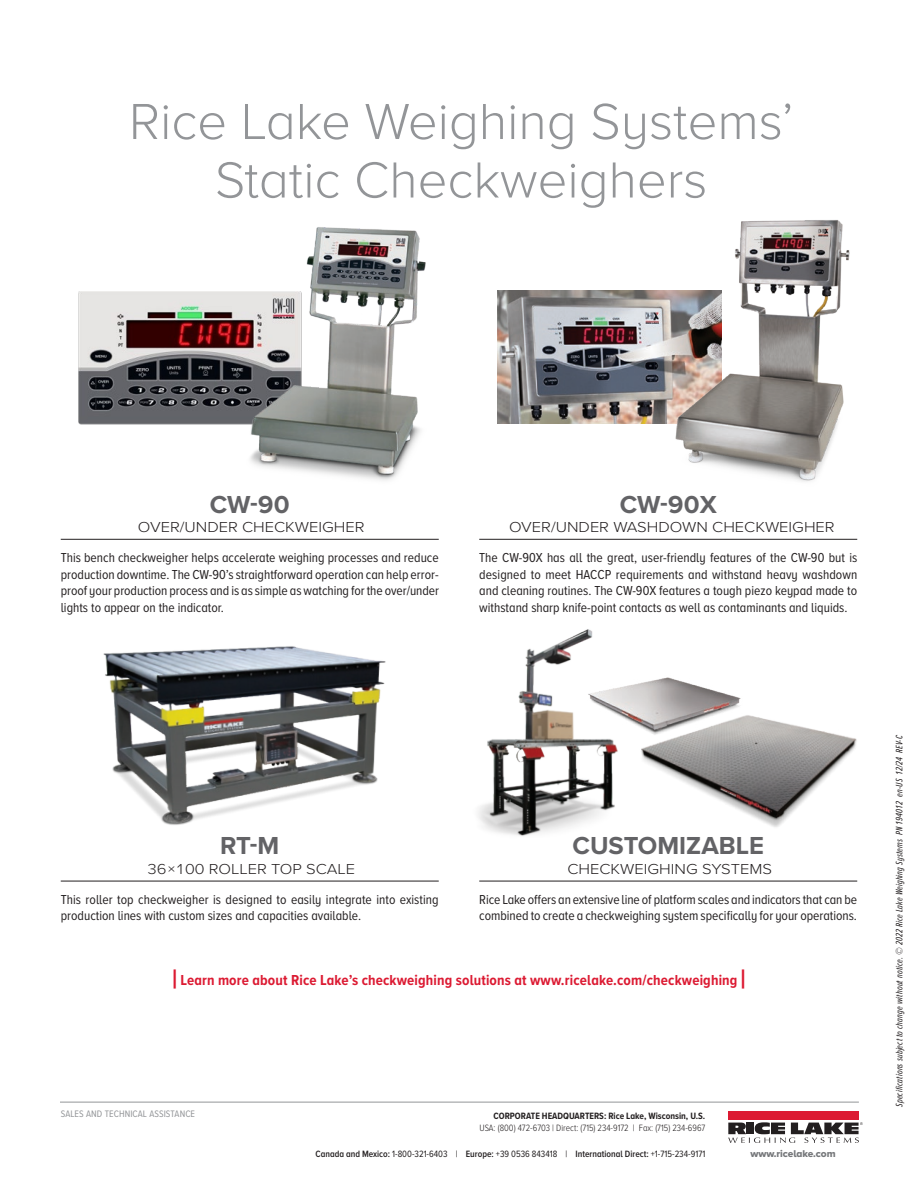
<style>
.page{position:relative;width:918px;height:1188px;background:#fff}
.page>*{position:absolute;margin:0;border:0;box-sizing:border-box;transform-origin:0 0}
.Buyers_Guide_Headline_50__Gray{font:300 52.5px/58.5px "Proxima Nova A";color:#939598;text-align:center}
.Product_Callout_head{font:700 25.5px "Proxima Nova A";color:#636366}
.Product_Callout_Subhead{font:300 15px "Proxima Nova";color:#231f20;scale:1.1 1}
.Diagram_Body_Text__Reg_Condensed_Center{font:700 15px "Proxima Nova A Cond";letter-spacing:.01em;color:#dc1a32}
.Diagram_Body_Text__Reg_Condensed_Center-2{font:13.5px/16.5px "Proxima Nova A Cond";color:#231f20;text-align:justify}
.t1{font:10.2px "Proxima Nova A Extrabld";letter-spacing:-.01em;color:#76787b}
.RLWS_Signature_1{font:italic 9.75px "Proxima Nova A Ex Cn";letter-spacing:.02em;color:#231f20}
.RLWS_Signature_1-2{font:9.75px "Proxima Nova A Cond";letter-spacing:.01em;color:#939598}
.t2{font:300 9.45px/11.7px "Proxima Nova A Cond";color:#231f20;text-align:right}
.t3{font:9.45px "Proxima Nova A Cond";color:#231f20}
.s1{font-size:27px}
.s2{font-weight:700}
.s3{font-weight:600}
</style>
<div class="page">
<img style="left:647px;top:716px;width:210px;height:111px">
<img style="left:647px;top:677px;width:107px;height:65px">
<img style="left:498px;top:290px;width:150px;height:133px">
<img style="left:78px;top:291px;width:155px;height:133px">
<img style="left:648px;top:220px;width:202px;height:262px">
<img style="left:233px;top:227px;width:193px;height:254px">
<img style="left:103px;top:646px;width:283px;height:179px">
<img style="left:478px;top:629px;width:169px;height:207px">
<hr style="left:61px;top:1102px;width:798px;height:1px;background:#939598">
<div style="left:728px;top:1112px;width:131px;height:8px;background:#dc1a32"></div>
<svg style="left:728px;top:1122px;width:135px;height:21px"></svg>
<hr style="left:61px;top:539px;width:378px;height:1px;background:#231f20">
<hr style="left:479px;top:539px;width:378px;height:1px;background:#231f20">
<hr style="left:61px;top:881px;width:378px;height:1px;background:#231f20">
<hr style="left:479px;top:881px;width:378px;height:1px;background:#231f20">
<p class="Buyers_Guide_Headline_50__Gray" style="left:129px;top:89px;width:666px">Rice Lake Weighing Systems’<br>Static Checkweighers</p>
<p class="Product_Callout_head" style="left:210px;top:485px;width:81px">CW-90</p>
<p class="Product_Callout_Subhead" style="left:138px;top:516px;width:208px">OVER/UNDER CHECKWEIGHER</p>
<p class="Diagram_Body_Text__Reg_Condensed_Center-2" style="left:61px;top:549px;width:380px">This bench checkweigher helps accelerate weighing processes and reduce production downtime. The CW-90’s straightforward operation can help error&shy;proof your production process and is as simple as watching for the over/under lights to appear on the indicator.</p>
<p class="Product_Callout_head" style="left:620px;top:485px;width:99px">CW-90X</p>
<p class="Product_Callout_Subhead" style="left:509px;top:516px;width:298px">OVER/UNDER WASHDOWN CHECKWEIGHER</p>
<p class="Diagram_Body_Text__Reg_Condensed_Center-2" style="left:479px;top:549px;width:380px">The CW-90X has all the great, user-friendly features of the CW-90 but is designed to meet HACCP requirements and withstand heavy washdown and cleaning routines. The CW-90X features a tough piezo keypad made to withstand sharp knife-point contacts as well as contaminants and liquids.</p>
<p class="Product_Callout_head" style="left:220px;top:827px;width:61px">RT-M</p>
<p class="Product_Callout_Subhead" style="left:147px;top:858px;width:191px">36×100 ROLLER TOP SCALE</p>
<p class="Diagram_Body_Text__Reg_Condensed_Center-2" style="left:61px;top:891px;width:380px">This roller top checkweigher is designed to easily integrate into existing production lines with custom sizes and capacities available.</p>
<p class="Product_Callout_head" style="left:573px;top:827px;width:193px">CUSTOMIZABLE</p>
<p class="Product_Callout_Subhead" style="left:567px;top:858px;width:188px">CHECKWEIGHING SYSTEMS</p>
<p class="Diagram_Body_Text__Reg_Condensed_Center-2" style="left:479px;top:891px;width:379px">Rice Lake offers an extensive line of platform scales and indicators that can be combined to create a checkweighing system specifically for your operations.</p>
<p class="Diagram_Body_Text__Reg_Condensed_Center" style="left:172px;top:969px;width:575px"><span class="s1">|</span> Learn more about Rice Lake’s checkweighing solutions at www.ricelake.com/checkweighing <span class="s1">|</span></p>
<p class="RLWS_Signature_1-2" style="left:61px;top:1107px;width:136px">SALES AND TECHNICAL ASSISTANCE</p>
<p class="t2" style="left:479px;top:1110px;width:227px"><span class="s2">CORPORATE HEADQUARTERS: Rice Lake, Wisconsin, U.S.<br></span>USA: (800) 472-6703 | Direct: (715) 234-9172 | Fax: (715) 234-6967</p>
<p class="t3" style="left:316px;top:1147px;width:391px"><span class="s3">Canada and Mexico:</span> 1-800-321-6403 | <span class="s3">Europe:</span> +39 0536 843418 | <span class="s3">International Direct:</span> +1-715-234-9171</p>
<p class="t1" style="left:750px;top:1146px;width:87px">www.ricelake.com</p>
<p class="RLWS_Signature_1" style="left:892px;top:1107px;width:374px;rotate:-90deg">Specifications subject to change without notice. © 2022 Rice Lake Weighing Systems PN 194012 en-US 12/24 REV-C</p>
</div>
